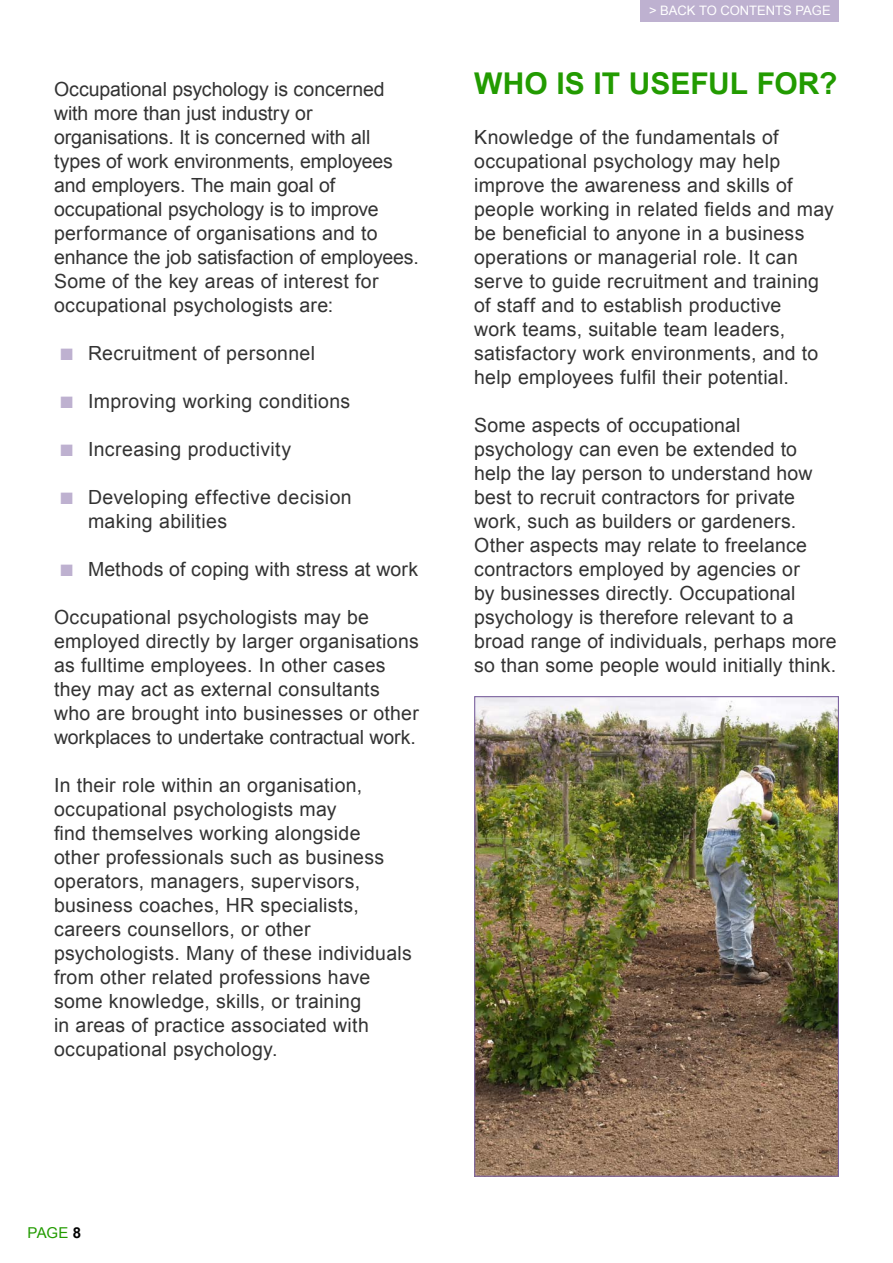
<style>
.page{position:relative;width:893px;height:1263px;background:#fff}
.page>*{position:absolute;margin:0;border:0;box-sizing:border-box;transform-origin:0 0}
.t1{font:700 30px "Arial";color:#229b00}
.t2{font:19.5px/24px "Arial";letter-spacing:.01em;color:#333}
.t3{font:15px "Arial";color:#229b00}
.t4{font:13.05px "Arial";color:#fff}
.s1{color:#beb1d0}
.s2{font-weight:700;color:#000}
</style>
<div class="page">
<div style="left:641px;top:0;width:198px;height:21px;background:#beb1d0"></div>
<img style="left:474px;top:696px;width:365px;height:481px">
<p class="t2" style="left:54px;top:77px;width:366px">Occupational psychology is concerned with more than just industry or organisations. It is concerned with all types of work environments, employees and employers. The main goal of occupational psychology is to improve performance of organisations and to enhance the job satisfaction of employees.<br>Some of the key areas of interest for occupational psychologists are:</p>
<p class="t2" style="left:60px;top:341px;width:256px"><span class="s1">■</span> Recruitment of personnel</p>
<p class="t2" style="left:60px;top:389px;width:291px"><span class="s1">■</span> Improving working conditions</p>
<p class="t2" style="left:60px;top:437px;width:232px"><span class="s1">■</span> Increasing productivity</p>
<p class="t2" style="left:88px;top:485px;width:265px;text-indent:-28px"><span class="s1">■</span> Developing effective decision making abilities</p>
<p class="t2" style="left:60px;top:557px;width:359px"><span class="s1">■</span> Methods of coping with stress at work</p>
<p class="t2" style="left:54px;top:605px;width:366px">Occupational psychologists may be employed directly by larger organisations as fulltime employees. In other cases they may act as external consultants who are brought into businesses or other workplaces to undertake contractual work.</p>
<p class="t2" style="left:54px;top:773px;width:359px">In their role within an organisation, occupational psychologists may<br>find themselves working alongside<br>other professionals such as business operators, managers, supervisors, business coaches, HR specialists, careers counsellors, or other psychologists. Many of these individuals from other related professions have some knowledge, skills, or training<br>in areas of practice associated with occupational psychology.</p>
<p class="t4" style="left:649px;top:2px;width:183px">&gt; BACK TO CONTENTS PAGE</p>
<h1 class="t1" style="left:474px;top:64px;width:365px">WHO IS IT USEFUL FOR?</h1>
<p class="t2" style="left:474px;top:125px;width:361px">Knowledge of the fundamentals of occupational psychology may help improve the awareness and skills of people working in related fields and may be beneficial to anyone in a business operations or managerial role. It can serve to guide recruitment and training of staff and to establish productive<br>work teams, suitable team leaders, satisfactory work environments, and to help employees fulfil their potential.</p>
<p class="t2" style="left:474px;top:413px;width:364px">Some aspects of occupational psychology can even be extended to help the lay person to understand how best to recruit contractors for private work, such as builders or gardeners.<br>Other aspects may relate to freelance contractors employed by agencies or<br>by businesses directly. Occupational psychology is therefore relevant to a broad range of individuals, perhaps more so than some people would initially think.</p>
<p class="t3" style="left:28px;top:1223px;width:55px">PAGE <span class="s2">8</span></p>
</div>
